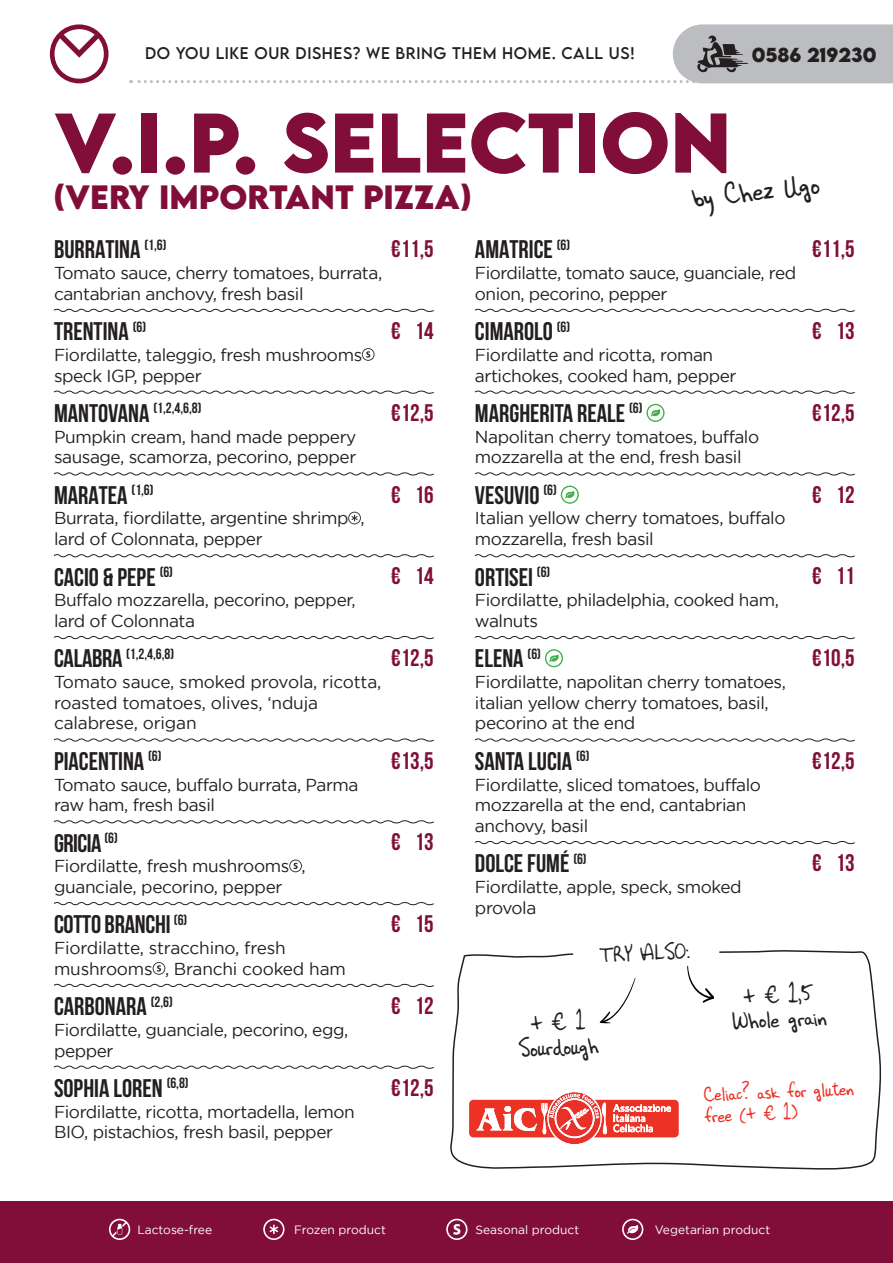
<style>
.page{position:relative;width:893px;height:1263px;background:#fff}
.page>*{position:absolute;margin:0;border:0;box-sizing:border-box;transform-origin:0 0}
.t1{font:700 75px "LEMONMILK";color:#810e39}
.t2{font:33.6px "GFY Palmer W00";color:#231f20}
.t3{font:700 30px "LEMONMILK";color:#810e39}
.t4{font:27.3px "GFY Palmer W00";color:#231f20}
.t5{font:700 25.5px "Bebas Neue";color:#231f20}
.t6{font:24.3px "GFY Palmer W00";color:#231f20}
.t7{font:700 24px "Bebas Neue";color:#810e39}
.t8{font:22.8px/21.5px "GFY Palmer W00";color:#ec3125}
.t9{font:700 18px "LEMONMILK";color:#231f20}
.t10{font:17.25px/20.7px "Gotham";letter-spacing:-.025em;color:#231f20}
.t11{font:15px "LEMONMILK";letter-spacing:.04em;color:#231f20}
.t12{font:700 14.85px "Bebas Neue";color:#231f20}
.t13{font:12px "Gotham";color:#fff}
.s1{font-size:25.5px}
</style>
<div class="page">
<svg style="left:50px;top:24px;width:59px;height:60px"></svg>
<svg style="left:130px;top:24px;width:763px;height:59px"></svg>
<div style="left:0;top:1201px;width:893px;height:62px;background:#810e39"></div>
<svg style="left:53px;top:308px;width:381px;height:4px"></svg>
<svg style="left:53px;top:390px;width:381px;height:4px"></svg>
<svg style="left:53px;top:472px;width:381px;height:4px"></svg>
<svg style="left:53px;top:554px;width:381px;height:4px"></svg>
<svg style="left:53px;top:636px;width:381px;height:4px"></svg>
<svg style="left:53px;top:738px;width:381px;height:4px"></svg>
<svg style="left:53px;top:820px;width:381px;height:4px"></svg>
<svg style="left:53px;top:902px;width:381px;height:4px"></svg>
<svg style="left:53px;top:983px;width:381px;height:4px"></svg>
<svg style="left:53px;top:1065px;width:381px;height:4px"></svg>
<svg style="left:362px;top:348px;width:13px;height:13px"></svg>
<svg style="left:348px;top:512px;width:13px;height:12px"></svg>
<svg style="left:289px;top:859px;width:13px;height:13px"></svg>
<svg style="left:153px;top:962px;width:12px;height:13px"></svg>
<svg style="left:474px;top:308px;width:381px;height:4px"></svg>
<svg style="left:474px;top:390px;width:381px;height:4px"></svg>
<svg style="left:474px;top:472px;width:381px;height:4px"></svg>
<svg style="left:474px;top:841px;width:381px;height:4px"></svg>
<svg style="left:474px;top:554px;width:381px;height:4px"></svg>
<svg style="left:474px;top:636px;width:381px;height:4px"></svg>
<svg style="left:474px;top:738px;width:381px;height:4px"></svg>
<svg style="left:646px;top:404px;width:19px;height:18px"></svg>
<svg style="left:561px;top:486px;width:18px;height:18px"></svg>
<svg style="left:545px;top:649px;width:18px;height:18px"></svg>
<svg style="left:109px;top:1219px;width:21px;height:21px"></svg>
<svg style="left:263px;top:1219px;width:22px;height:21px"></svg>
<svg style="left:446px;top:1222px;width:3px;height:15px"></svg>
<svg style="left:449px;top:950px;width:432px;height:290px"></svg>
<svg style="left:531px;top:1009px;width:54px;height:22px"></svg>
<p class="t11" style="left:145px;top:43px;width:491px">DO YOU LIKE OUR DISHES? WE BRING THEM HOME. CALL US!</p>
<p class="t9" style="left:752px;top:43px;width:126px">0586 219230</p>
<p class="t1" style="left:54px;top:92px;width:669px">V.I.P. SELECTION</p>
<p class="t3" style="left:54px;top:176px;width:419px">(VERY IMPORTANT PIZZA)</p>
<p class="t5" style="left:54px;top:236px;width:114px">BURRATINA <sup>(1,6)</sup></p>
<p class="t10" style="left:54px;top:262px;width:330px">Tomato sauce, cherry tomatoes, burrata, cantabrian anchovy, fresh basil</p>
<p class="t2" style="left:690px;top:177px;width:129px;rotate:-6deg">by Chez Ugo</p>
<p class="t5" style="left:475px;top:236px;width:97px">AMATRICe <sup>(6)</sup></p>
<p class="t10" style="left:475px;top:262px;width:323px">Fiordilatte, tomato sauce, guanciale, red onion, pecorino, pepper</p>
<p class="t7" style="left:812px;top:236px;width:44px">€11,5</p>
<p class="t7" style="left:391px;top:236px;width:44px">€11,5</p>
<p class="t5" style="left:54px;top:317px;width:94px">TRENTINA <sup>(6)</sup></p>
<p class="t10" style="left:54px;top:344px;width:310px">Fiordilatte, taleggio, fresh mushrooms speck IGP, pepper</p>
<p class="t12" style="left:54px;top:400px;width:149px"><span class="s1">MANTOVANA</span> (1,2,4,6,8)</p>
<p class="t10" style="left:54px;top:426px;width:304px">Pumpkin cream, hand made peppery sausage, scamorza, pecorino, pepper</p>
<p class="t5" style="left:54px;top:481px;width:101px">MARATEA <sup>(1,6)</sup></p>
<p class="t10" style="left:54px;top:508px;width:312px">Burrata, fiordilatte, argentine shrimp , lard of Colonnata, pepper</p>
<p class="t5" style="left:54px;top:563px;width:121px">CACIO &amp; PEPE <sup>(6)</sup></p>
<p class="t10" style="left:54px;top:589px;width:303px">Buffalo mozzarella, pecorino, pepper, lard of Colonnata</p>
<p class="t12" style="left:54px;top:645px;width:122px"><span class="s1">CALABRA</span> (1,2,4,6,8)</p>
<p class="t10" style="left:54px;top:671px;width:329px">Tomato sauce, smoked provola, ricotta, roasted tomatoes, olives, ‘nduja calabrese, origan</p>
<p class="t5" style="left:54px;top:747px;width:109px">PIACENTINA <sup>(6)</sup></p>
<p class="t10" style="left:54px;top:774px;width:306px">Tomato sauce, buffalo burrata, Parma raw ham, fresh basil</p>
<p class="t5" style="left:54px;top:829px;width:65px">GRICIA <sup>(6)</sup></p>
<p class="t10" style="left:54px;top:855px;width:253px">Fiordilatte, fresh mushrooms , guanciale, pecorino, pepper</p>
<p class="t5" style="left:54px;top:910px;width:135px">COTTO BRANCHI <sup>(6)</sup></p>
<p class="t10" style="left:54px;top:937px;width:293px">Fiordilatte, stracchino, fresh mushrooms , Branchi cooked ham</p>
<p class="t5" style="left:54px;top:992px;width:120px">CARBONARA <sup>(2,6)</sup></p>
<p class="t10" style="left:54px;top:1019px;width:296px">Fiordilatte, guanciale, pecorino, egg, pepper</p>
<p class="t5" style="left:54px;top:1074px;width:136px">SOPHIA LOREN <sup>(6,8)</sup></p>
<p class="t10" style="left:54px;top:1101px;width:302px">Fiordilatte, ricotta, mortadella, lemon<br>BIO, pistachios, fresh basil, pepper</p>
<p class="t7" style="left:391px;top:318px;width:11px">€</p>
<p class="t7" style="left:415px;top:318px;width:21px">14</p>
<p class="t7" style="left:391px;top:399px;width:44px">€12,5</p>
<p class="t7" style="left:391px;top:481px;width:11px">€</p>
<p class="t7" style="left:415px;top:481px;width:21px">16</p>
<p class="t7" style="left:391px;top:563px;width:11px">€</p>
<p class="t7" style="left:415px;top:563px;width:21px">14</p>
<p class="t7" style="left:391px;top:645px;width:44px">€12,5</p>
<p class="t7" style="left:391px;top:747px;width:44px">€13,5</p>
<p class="t7" style="left:391px;top:829px;width:11px">€</p>
<p class="t7" style="left:415px;top:829px;width:21px">13</p>
<p class="t7" style="left:391px;top:911px;width:11px">€</p>
<p class="t7" style="left:415px;top:911px;width:21px">15</p>
<p class="t7" style="left:391px;top:992px;width:11px">€</p>
<p class="t7" style="left:415px;top:992px;width:21px">12</p>
<p class="t7" style="left:391px;top:1074px;width:44px">€12,5</p>
<p class="t5" style="left:475px;top:317px;width:97px">CIMAROLO <sup>(6)</sup></p>
<p class="t10" style="left:475px;top:344px;width:263px">Fiordilatte and ricotta, roman artichokes, cooked ham, pepper</p>
<p class="t5" style="left:475px;top:399px;width:169px">MARGHERITA REALE <sup>(6)</sup></p>
<p class="t10" style="left:475px;top:426px;width:286px">Napolitan cherry tomatoes, buffalo mozzarella at the end, fresh basil</p>
<p class="t5" style="left:475px;top:481px;width:83px">VESUVIO <sup>(6)</sup></p>
<p class="t10" style="left:475px;top:508px;width:312px">Italian yellow cherry tomatoes, buffalo mozzarella, fresh basil</p>
<p class="t5" style="left:475px;top:563px;width:77px">ORTISEI <sup>(6)</sup></p>
<p class="t10" style="left:475px;top:589px;width:305px">Fiordilatte, philadelphia, cooked ham, walnuts</p>
<p class="t5" style="left:475px;top:644px;width:67px">ELENA <sup>(6)</sup></p>
<p class="t10" style="left:475px;top:671px;width:312px">Fiordilatte, napolitan cherry tomatoes, italian yellow cherry tomatoes, basil, pecorino at the end</p>
<p class="t5" style="left:475px;top:747px;width:116px">SANTA LUCIA <sup>(6)</sup></p>
<p class="t10" style="left:475px;top:774px;width:288px">Fiordilatte, sliced tomatoes, buffalo mozzarella at the end, cantabrian anchovy, basil</p>
<p class="t5" style="left:475px;top:849px;width:113px">DOLCE FUMÉ <sup>(6)</sup></p>
<p class="t10" style="left:475px;top:876px;width:268px">Fiordilatte, apple, speck, smoked provola</p>
<p class="t6" style="left:600px;top:939px;width:91px;rotate:-2deg">TRY ALSO:</p>
<p class="t7" style="left:812px;top:318px;width:11px">€</p>
<p class="t7" style="left:836px;top:318px;width:21px">13</p>
<p class="t7" style="left:812px;top:399px;width:44px">€12,5</p>
<p class="t7" style="left:812px;top:481px;width:11px">€</p>
<p class="t7" style="left:836px;top:481px;width:21px">12</p>
<p class="t7" style="left:812px;top:563px;width:11px">€</p>
<p class="t7" style="left:836px;top:563px;width:21px">11</p>
<p class="t7" style="left:812px;top:645px;width:44px">€10,5</p>
<p class="t7" style="left:812px;top:747px;width:44px">€12,5</p>
<p class="t7" style="left:812px;top:850px;width:11px">€</p>
<p class="t7" style="left:836px;top:850px;width:21px">13</p>
<p class="t4" style="left:518px;top:1032px;width:82px;rotate:-3deg">Sourdough</p>
<p class="t4" style="left:742px;top:979px;width:72px;rotate:-3deg">+ € 1,5</p>
<p class="t4" style="left:731px;top:1004px;width:97px;rotate:-3deg">Whole grain</p>
<p class="t8" style="left:703px;top:1084px;width:152px;rotate:-2deg">Celiac? ask for gluten free (+ € 1)</p>
<p class="t13" style="left:137px;top:1223px;width:76px">Lactose-free</p>
<p class="t13" style="left:294px;top:1223px;width:93px">Frozen product</p>
<p class="t13" style="left:475px;top:1223px;width:105px">Seasonal product</p>
<p class="t13" style="left:655px;top:1223px;width:117px">Vegetarian product</p>
</div>
